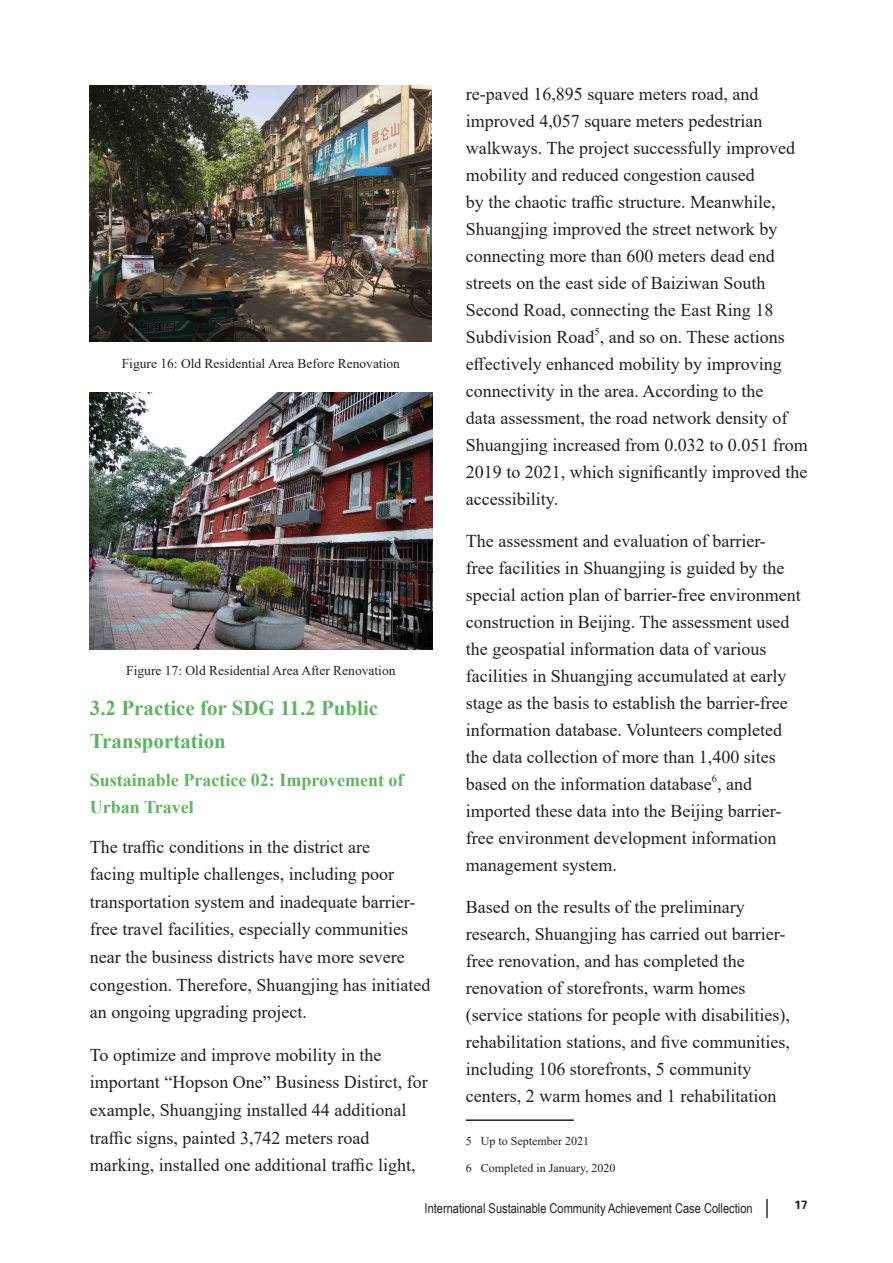
<style>
.page{position:relative;width:893px;height:1263px;background:#fff}
.page>*{position:absolute;margin:0;border:0;box-sizing:border-box;transform-origin:0 0}
.标题_2{font:700 21px/32.1px "Times New Roman";color:#5cb55e}
.正文{font:18px/27px "Times New Roman";color:#231f20}
.标题_3{font:700 18px/27.6px "Times New Roman";color:#5cb55e}
.正文-2{font:13.5px "Times New Roman";color:#231f20}
.t1{font:13.5px "Arial Narrow";color:#231f20}
.t2{font:12px "Times New Roman";color:#231f20}
.t3{font:12px "FZDHTJW GB1 0";color:#231f20}
.正文-3{font:10.5px "Times New Roman";color:#231f20}
</style>
<div class="page">
<svg style="left:766px;top:1199px;width:2px;height:18px"></svg>
<img style="left:90px;top:85px;width:342px;height:257px">
<img style="left:90px;top:392px;width:342px;height:257px">
<hr style="left:466px;top:1119px;width:108px;height:2px;background:#231f20">
<p class="正文-2" style="left:122px;top:354px;width:280px">Figure 16: Old Residential Area Before Renovation</p>
<p class="正文-2" style="left:126px;top:661px;width:271px">Figure 17: Old Residential Area After Renovation</p>
<p class="标题_2" style="left:90px;top:692px;width:290px">3.2 Practice for SDG 11.2 Public<br>Transportation</p>
<p class="标题_3" style="left:90px;top:765px;width:315px">Sustainable Practice 02: Improvement of<br>Urban Travel</p>
<p class="正文" style="left:90px;top:832px;width:342px;line-height:27.6px">The traffic conditions in the district are<br>facing multiple challenges, including poor transportation system and inadequate barrier&shy;free travel facilities, especially communities near the business districts have more severe congestion. Therefore, Shuangjing has initiated an ongoing upgrading project.</p>
<p class="正文" style="left:90px;top:1040px;width:339px;line-height:27.6px">To optimize and improve mobility in the important “Hopson One” Business Distirct, for example, Shuangjing installed 44 additional traffic signs, painted 3,742 meters road marking, installed one additional traffic light,</p>
<p class="正文" style="left:466px;top:80px;width:331px">re-paved 16,895 square meters road, and improved 4,057 square meters pedestrian walkways. The project successfully improved mobility and reduced congestion caused<br>by the chaotic traffic structure. Meanwhile, Shuangjing improved the street network by connecting more than 600 meters dead end streets on the east side of Baiziwan South Second Road, connecting the East Ring 18<br>Subdivision Road , and so on. These actions</p>
<p class="正文-3" style="left:594px;top:324px;width:7px">5</p>
<p class="正文" style="left:466px;top:350px;width:343px">effectively enhanced mobility by improving connectivity in the area. According to the<br>data assessment, the road network density of Shuangjing increased from 0.032 to 0.051 from 2019 to 2021, which significantly improved the accessibility.</p>
<p class="正文" style="left:466px;top:527px;width:336px">The assessment and evaluation of barrier-<br>free facilities in Shuangjing is guided by the special action plan of barrier-free environment construction in Beijing. The assessment used the geospatial information data of various facilities in Shuangjing accumulated at early stage as the basis to establish the barrier-free information database. Volunteers completed the data collection of more than 1,400 sites based on the information database , and</p>
<p class="正文-3" style="left:712px;top:771px;width:7px">6</p>
<p class="正文" style="left:466px;top:797px;width:317px">imported these data into the Beijing barrier&shy;free environment development information management system.</p>
<p class="正文" style="left:466px;top:893px;width:325px">Based on the results of the preliminary research, Shuangjing has carried out barrier&shy;free renovation, and has completed the renovation of storefronts, warm homes (service stations for people with disabilities), rehabilitation stations, and five communities, including 106 storefronts, 5 community centers, 2 warm homes and 1 rehabilitation</p>
<p class="t2" style="left:466px;top:1133px;width:125px">5 Up to September 2021</p>
<p class="t2" style="left:466px;top:1160px;width:151px">6 Completed in January, 2020</p>
<p class="t1" style="left:425px;top:1198px;width:329px">International Sustainable Community Achievement Case Collection</p>
<p class="t3" style="left:795px;top:1198px;width:15px">17</p>
</div>
